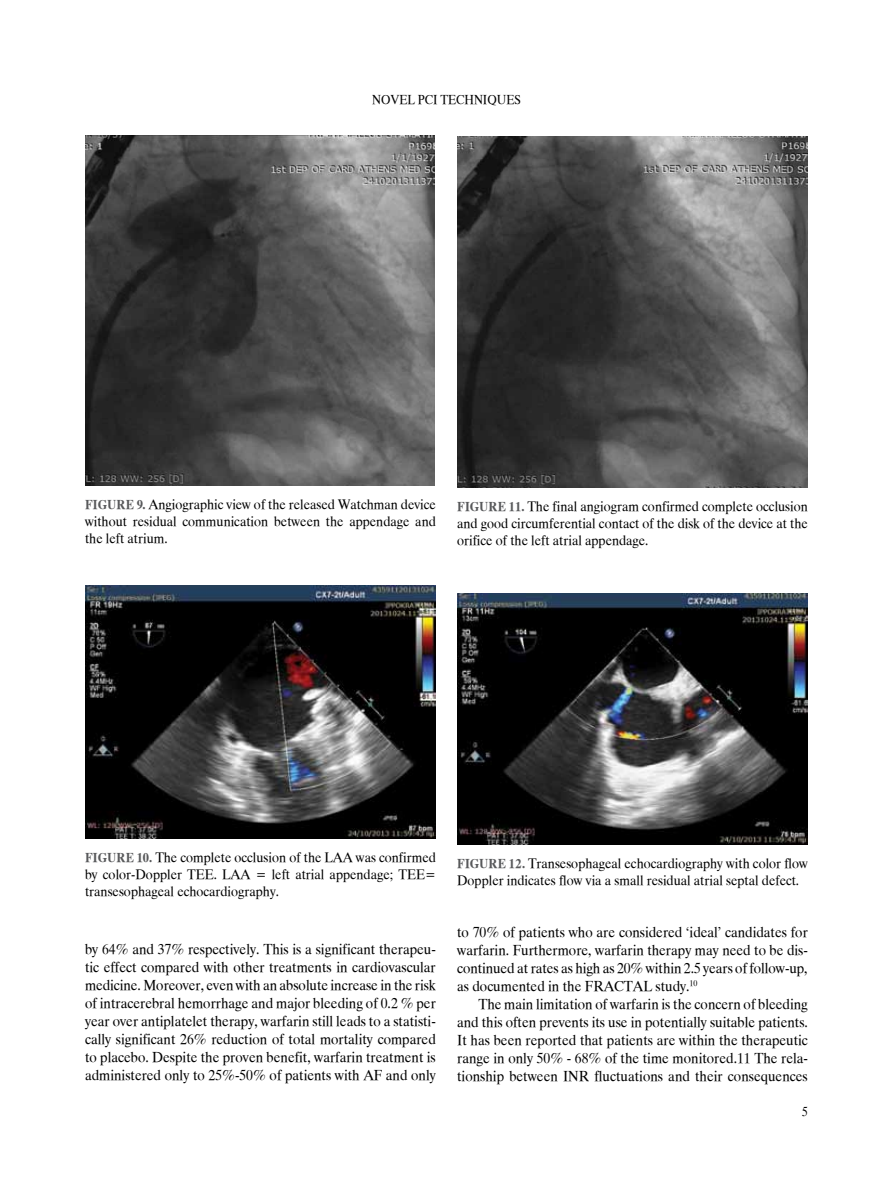
<style>
.page{position:relative;width:893px;height:1191px;background:#fff}
.page>*{position:absolute;margin:0;border:0;box-sizing:border-box;transform-origin:0 0}
.t1{font:15px/18px "UB Times";color:#000;text-align:justify;scale:.95 1}
.t2{font:14.25px/17.1px "UB Times";color:#000;text-align:justify;scale:.95 1}
.t3{font:13.5px "UB Times Bold";letter-spacing:.01em;color:#58595b;scale:.95 1}
.t4{font:13.5px "UB Times";color:#000;scale:.9 1}
.s1{font-family:"UB Times Bold";font-size:13.5px;color:#58595b}
</style>
<div class="page">
<img style="left:85px;top:136px;width:350px;height:349px">
<img style="left:85px;top:585px;width:351px;height:253px">
<img style="left:457px;top:136px;width:351px;height:351px">
<img style="left:457px;top:593px;width:351px;height:251px">
<p class="t4" style="left:372px;top:92px;width:21px">Novel</p>
<p class="t4" style="left:418px;top:92px;width:44px">PCI Techni</p>
<p class="t4" style="left:487px;top:92px;width:21px">ques</p>
<p class="t2" style="left:85px;top:496px;width:371px;text-indent:52px"><span class="s1">9.</span> Angiographic view of the released Watchman device without residual communication between the appendage and the left atrium.</p>
<p class="t3" style="left:85px;top:497px;width:34px">FIGURE</p>
<p class="t2" style="left:457px;top:498px;width:371px;text-indent:52px"><span class="s1">11.</span> The final angiogram confirmed complete occlusion and good circumferential contact of the disk of the device at the orifice of the left atrial appendage.</p>
<p class="t3" style="left:457px;top:499px;width:34px">FIGURE</p>
<p class="t2" style="left:85px;top:849px;width:371px;text-indent:52px"><span class="s1">10.</span> The complete occlusion of the LAA was confirmed by color-Doppler TEE. LAA = left atrial appendage; TEE= transesophageal echocardiography.</p>
<p class="t3" style="left:85px;top:850px;width:34px">FIGURE</p>
<p class="t1" style="left:85px;top:941px;width:371px">by 64% and 37% respectively. This is a significant therapeu&shy;tic effect compared with other treatments in cardiovascular medicine. Moreover, even with an absolute increase in the risk of intracerebral hemorrhage and major bleeding of 0.2 % per year over antiplatelet therapy, warfarin still leads to a statisti&shy;cally significant 26% reduction of total mortality compared to placebo. Despite the proven benefit, warfarin treatment is administered only to 25%-50% of patients with AF and only</p>
<p class="t2" style="left:457px;top:855px;width:371px;text-indent:52px"><span class="s1">12.</span> Transesophageal echocardiography with color flow<br>Doppler indicates flow via a small residual atrial septal defect.</p>
<p class="t3" style="left:457px;top:856px;width:34px">FIGURE</p>
<p class="t1" style="left:457px;top:923px;width:371px">to 70% of patients who are considered ‘ideal’ candidates for warfarin. Furthermore, warfarin therapy may need to be dis&shy;continued at rates as high as 20% within 2.5 years of follow-up, as documented in the FRACTAL study.<sup>10</sup></p>
<p class="t1" style="left:457px;top:995px;width:371px;text-indent:21px">The main limitation of warfarin is the concern of bleeding and this often prevents its use in potentially suitable patients.<br>It has been reported that patients are within the therapeutic range in only 50% - 68% of the time monitored.11 The rela&shy;tionship between INR fluctuations and their consequences</p>
<p class="t4" style="left:802px;top:1104px;width:8px">5</p>
</div>
